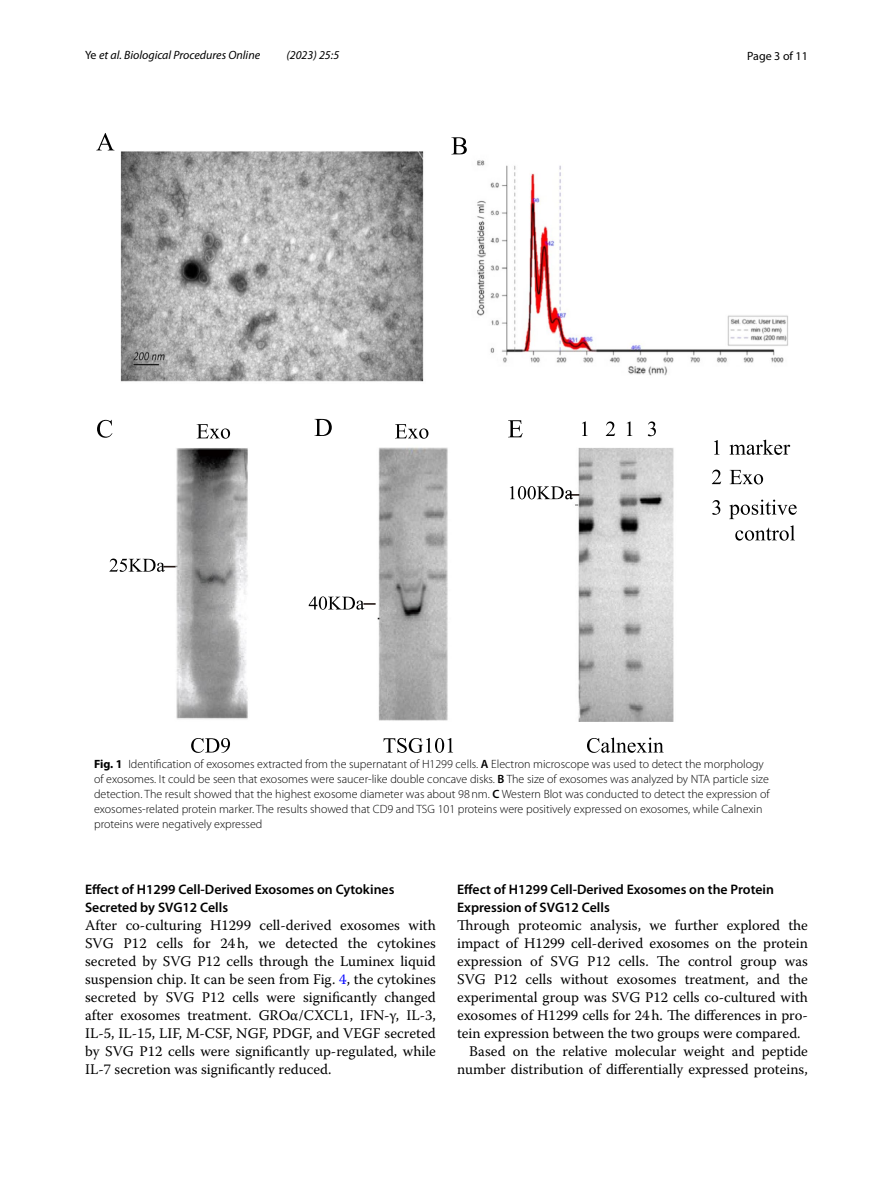
<style>
.page{position:relative;width:893px;height:1187px;background:#fff}
.page>*{position:absolute;margin:0;border:0;box-sizing:border-box;transform-origin:0 0}
.t1{font:14.7px/18px "Warnock Pro";color:#000;text-align:justify}
.t2{font:600 13.8px/18px "Myriad Pro";color:#000}
.t3{font:300 12px/15px "Myriad Pro";color:#000}
.t4{font:italic 12px "Myriad Pro";color:#000}
.t5{font:12px "Myriad Pro";color:#000}
.s1{font-style:normal}
.s2{font-weight:700}
.s3{font-weight:600}
.s4{color:#00f}
</style>
<div class="page">
<img style="left:121px;top:151px;width:667px;height:570px">
<svg style="left:109px;top:558px;width:67px;height:14px"></svg>
<svg style="left:309px;top:596px;width:67px;height:13px"></svg>
<svg style="left:510px;top:486px;width:69px;height:13px"></svg>
<svg style="left:730px;top:470px;width:33px;height:14px"></svg>
<svg style="left:395px;top:424px;width:33px;height:14px"></svg>
<svg style="left:197px;top:424px;width:33px;height:14px"></svg>
<svg style="left:729px;top:499px;width:68px;height:20px"></svg>
<svg style="left:735px;top:525px;width:60px;height:15px"></svg>
<svg style="left:729px;top:439px;width:61px;height:16px"></svg>
<svg style="left:97px;top:420px;width:15px;height:17px"></svg>
<svg style="left:315px;top:419px;width:17px;height:17px"></svg>
<svg style="left:508px;top:420px;width:15px;height:17px"></svg>
<svg style="left:582px;top:421px;width:5px;height:15px"></svg>
<svg style="left:627px;top:421px;width:5px;height:15px"></svg>
<svg style="left:606px;top:421px;width:9px;height:15px"></svg>
<svg style="left:648px;top:421px;width:8px;height:15px"></svg>
<svg style="left:714px;top:440px;width:5px;height:14px"></svg>
<svg style="left:712px;top:469px;width:9px;height:15px"></svg>
<svg style="left:712px;top:500px;width:8px;height:15px"></svg>
<svg style="left:96px;top:133px;width:18px;height:17px"></svg>
<svg style="left:451px;top:137px;width:16px;height:17px"></svg>
<svg style="left:191px;top:738px;width:39px;height:14px"></svg>
<svg style="left:383px;top:738px;width:69px;height:14px"></svg>
<svg style="left:587px;top:737px;width:76px;height:15px"></svg>
<p class="t4" style="left:85px;top:48px;width:177px"><span class="s1">Ye</span> et al. Biological Procedures Online</p>
<p class="t4" style="left:286px;top:48px;width:54px">(2023) 25:5</p>
<p class="t5" style="left:747px;top:48px;width:62px">Page 3 of 11</p>
<p class="t3" style="left:94px;top:756px;width:677px"><span class="s2">Fig. 1</span> Identification of exosomes extracted from the supernatant of H1299 cells. <span class="s3">A</span> Electron microscope was used to detect the morphology of exosomes. It could be seen that exosomes were saucer-like double concave disks. <span class="s3">B</span> The size of exosomes was analyzed by NTA particle size detection. The result showed that the highest exosome diameter was about 98nm. <span class="s3">C</span> Western Blot was conducted to detect the expression of exosomes-related protein marker. The results showed that CD9 and TSG 101 proteins were positively expressed on exosomes, while Calnexin proteins were negatively expressed</p>
<p class="t2" style="left:85px;top:879px;width:311px">Effect of H1299 Cell‑Derived Exosomes on Cytokines<br>Secreted by SVG12 Cells</p>
<p class="t1" style="left:85px;top:915px;width:352px">After co-culturing H1299 cell-derived exosomes with SVG P12 cells for 24h, we detected the cytokines secreted by SVG P12 cells through the Luminex liquid suspension chip. It can be seen from Fig. <span class="s4">4</span>, the cytokines secreted by SVG P12 cells were significantly changed after exosomes treatment. GROα/CXCL1, IFN-γ, IL-3, IL-5, IL-15, LIF, M-CSF, NGF, PDGF, and VEGF secreted by SVG P12 cells were significantly up-regulated, while IL-7 secretion was significantly reduced.</p>
<p class="t2" style="left:457px;top:879px;width:318px">Effect of H1299 Cell‑Derived Exosomes on the Protein<br>Expression of SVG12 Cells</p>
<p class="t1" style="left:457px;top:915px;width:352px">Through proteomic analysis, we further explored the</p>
<p class="t1" style="left:457px;top:933px;width:352px">impact of H1299 cell-derived exosomes on the protein</p>
<p class="t1" style="left:457px;top:951px;width:352px">expression of SVG P12 cells. The control group was</p>
<p class="t1" style="left:457px;top:969px;width:352px">SVG P12 cells without exosomes treatment, and the</p>
<p class="t1" style="left:457px;top:987px;width:352px">experimental group was SVG P12 cells co-cultured with</p>
<p class="t1" style="left:457px;top:1005px;width:352px">exosomes of H1299 cells for 24h. The differences in pro-</p>
<p class="t1" style="left:457px;top:1023px;width:345px">tein expression between the two groups were compared.</p>
<p class="t1" style="left:469px;top:1041px;width:340px">Based on the relative molecular weight and peptide</p>
<p class="t1" style="left:457px;top:1059px;width:352px">number distribution of differentially expressed proteins,</p>
</div>
